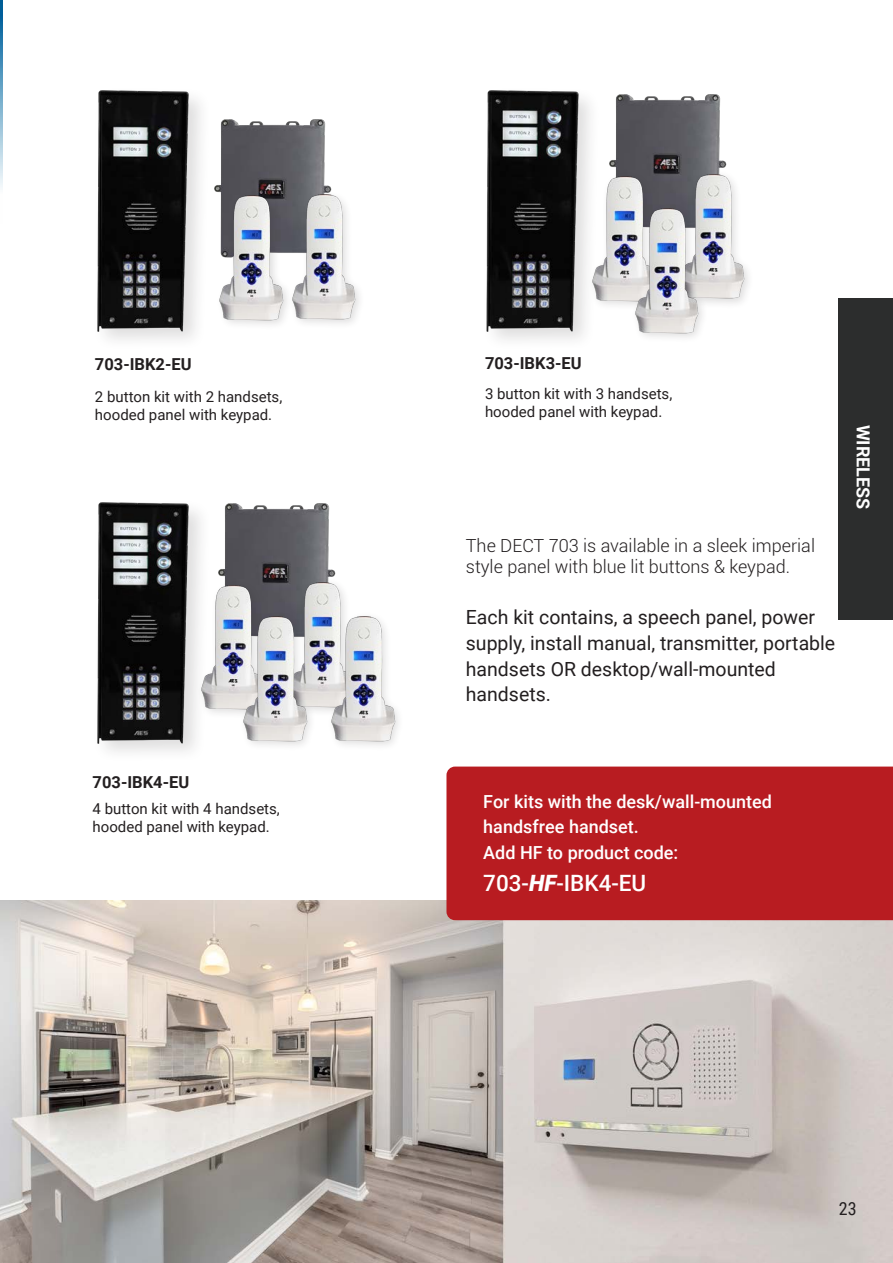
<style>
.page{position:relative;width:893px;height:1263px;background:#fff}
.page>*{position:absolute;margin:0;border:0;box-sizing:border-box;transform-origin:0 0}
.t1{font:500 22.5px "Roboto";color:#fff}
.t2{font:19.5px/25.5px "Roboto";color:#231f20}
.t3{font:300 18px/21.6px "Roboto";color:#231f20}
.t4{font:500 18px/25.5px "Roboto";color:#fff}
.t5{font:700 18px "Roboto";color:#fff}
.t6{font:18px "Roboto Condensed";color:#231f20}
.t7{font:700 16.5px "Roboto";color:#231f20}
.t8{font:15px/18px "Roboto";color:#231f20}
.s1{font-weight:900;font-style:italic}
</style>
<div class="page">
<img style="left:0;top:900px;width:893px;height:363px">
<img style="left:215px;top:119px;width:111px;height:67px">
<img style="left:609px;top:94px;width:118px;height:105px">
<img style="left:218px;top:503px;width:118px;height:104px">
<img style="left:0;top:0;width:3px;height:188px">
<img style="left:486px;top:90px;width:104px;height:250px">
<img style="left:97px;top:90px;width:104px;height:250px">
<img style="left:97px;top:502px;width:104px;height:250px">
<img style="left:214px;top:186px;width:71px;height:139px">
<img style="left:675px;top:164px;width:73px;height:140px">
<img style="left:283px;top:573px;width:62px;height:138px">
<img style="left:285px;top:185px;width:74px;height:139px">
<div style="left:588px;top:171px;width:78px;height:141px;background:#231f20;opacity:.15"></div>
<img style="left:586px;top:167px;width:74px;height:142px">
<div style="left:197px;top:579px;width:78px;height:141px;background:#231f20;opacity:.15"></div>
<img style="left:195px;top:575px;width:74px;height:142px">
<div style="left:446px;top:766px;width:447px;height:154px;background:#b81c21"></div>
<div style="left:630px;top:203px;width:78px;height:141px;background:#231f20;opacity:.15"></div>
<img style="left:628px;top:199px;width:74px;height:142px">
<div style="left:239px;top:611px;width:78px;height:141px;background:#231f20;opacity:.15"></div>
<img style="left:237px;top:607px;width:74px;height:142px">
<img style="left:325px;top:607px;width:73px;height:139px">
<div style="left:839px;top:298px;width:54px;height:321px;background:#2c2d2d"></div>
<p class="t7" style="left:95px;top:353px;width:98px">703-IBK2-EU</p>
<p class="t7" style="left:485px;top:352px;width:98px">703-IBK3-EU</p>
<p class="t8" style="left:95px;top:387px;width:189px">2 button kit with 2 handsets, hooded panel with keypad.</p>
<p class="t8" style="left:485px;top:385px;width:189px">3 button kit with 3 handsets, hooded panel with keypad.</p>
<p class="t3" style="left:466px;top:534px;width:351px">The DECT 703 is available in a sleek imperial style panel with blue lit buttons &amp; keypad.</p>
<p class="t2" style="left:466px;top:604px;width:371px">Each kit contains, a speech panel, power supply, install manual, transmitter, portable handsets OR desktop/wall-mounted handsets.</p>
<p class="t5" style="left:876px;top:425px;width:86px;rotate:90deg">WIRELESS</p>
<p class="t7" style="left:93px;top:770px;width:98px">703-IBK4-EU</p>
<p class="t8" style="left:93px;top:799px;width:189px">4 button kit with 4 handsets, hooded panel with keypad.</p>
<p class="t4" style="left:483px;top:788px;width:290px">For kits with the desk/wall-mounted handsfree handset.</p>
<p class="t4" style="left:483px;top:839px;width:197px">Add HF to product code:</p>
<p class="t1" style="left:483px;top:867px;width:164px">703-<span class="s1">HF</span>-IBK4-EU</p>
<p class="t6" style="left:839px;top:1196px;width:19px">23</p>
</div>
